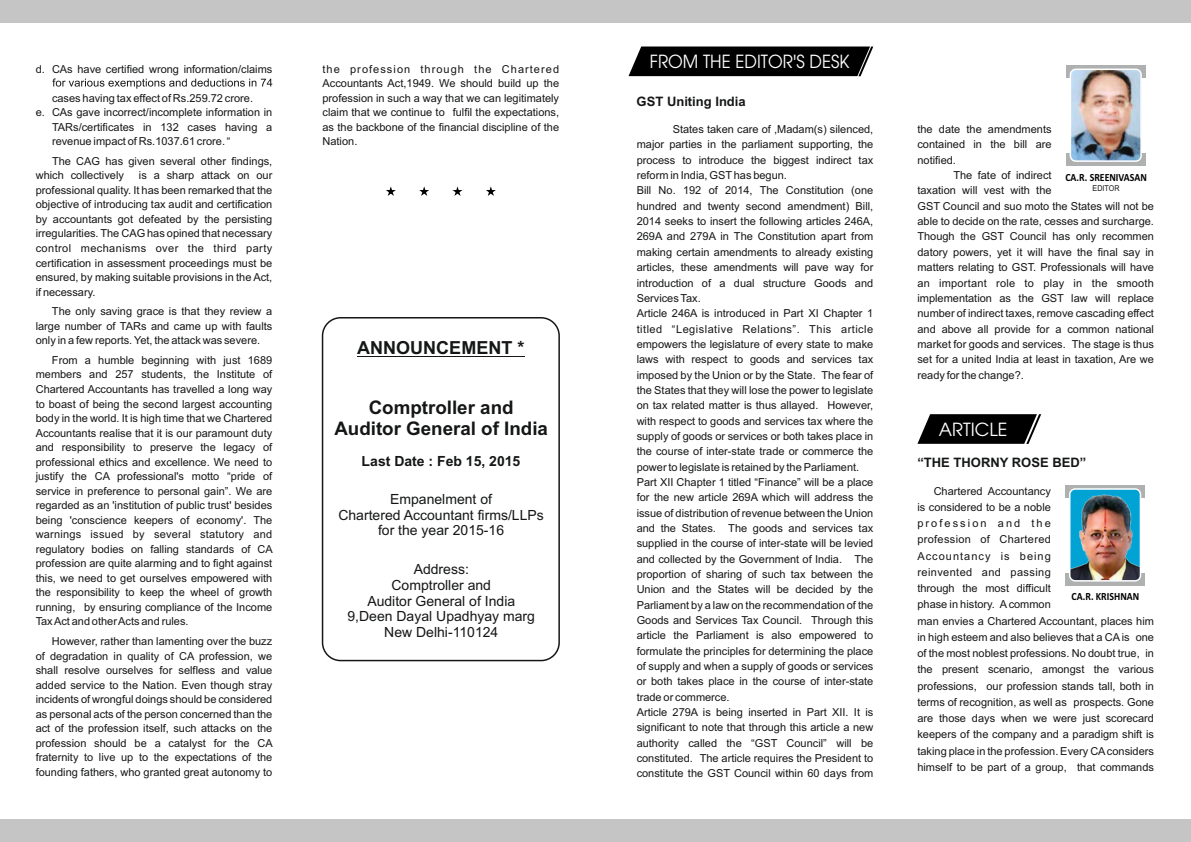
<style>
.page{position:relative;width:1191px;height:842px;background:#fff}
.page>*{position:absolute;margin:0;border:0;box-sizing:border-box;transform-origin:0 0}
.t1{font:700 18.7px/20.9px "Arial";color:#151616;text-align:center}
.t2{font:18px "Avant Garde";color:#fff;scale:.94 1}
.t3{font:700 18px "Arial";color:#151616}
.t4{font:18px "Avant Garde";color:#fff}
.t5{font:14px/15.6px "Arial";color:#151616;text-align:center}
.t6{font:700 14px "Arial";color:#151616}
.t7{font:700 13px "Arial";color:#151616}
.t8{font:11px/15.3px "Arial";color:#151616;text-align:justify}
.t9{font:700 11px "Calibri";color:#000;scale:.89 1}
.t10{font:8px "Arial";color:#151616;scale:.89 1}
</style>
<div class="page">
<div style="left:0;top:819px;width:1191px;height:23px;background:#c5c5c5"></div>
<div style="left:0;top:0;width:1191px;height:23px;background:#c5c5c5"></div>
<svg style="left:1066px;top:65px;width:79px;height:13px"></svg>
<div style="left:1065px;top:153px;width:80px;height:13px;background:#afb0b0"></div>
<img style="left:1070px;top:69px;width:71px;height:92px;border-radius:5px">
<div style="left:1069px;top:69px;width:72px;height:93px;border:2px solid #fff;border-radius:5px"></div>
<div style="left:628px;top:47px;width:245px;height:29px;background:#000"></div>
<svg style="left:917px;top:414px;width:124px;height:30px;background:#212121"></svg>
<div style="left:1065px;top:485px;width:80px;height:12px;background:#afb0b0"></div>
<div style="left:1065px;top:573px;width:80px;height:12px;background:#afb0b0"></div>
<div style="left:1069px;top:489px;width:71px;height:92px;background:#00a3d4;border-radius:5px"></div>
<img style="left:1072px;top:494px;width:66px;height:85px">
<div style="left:1069px;top:488px;width:72px;height:94px;border:2px solid #fff;border-radius:5px"></div>
<hr style="left:357px;top:356px;width:167px;height:1px;background:#151616">
<div style="left:322px;top:317px;width:238px;height:344px;border:2px solid #151616;border-radius:18px"></div>
<svg style="left:386px;top:186px;width:10px;height:10px"></svg>
<svg style="left:419px;top:186px;width:10px;height:10px"></svg>
<svg style="left:452px;top:186px;width:10px;height:10px"></svg>
<svg style="left:486px;top:186px;width:10px;height:10px"></svg>
<svg style="left:52px;top:78px;width:220px;height:11px"></svg>
<p class="t8" style="left:36px;top:62px;width:238px">d. CAs have certified wrong information/claims</p>
<p class="t8" style="left:52px;top:91px;width:202px">cases having tax effect of Rs.259.72 crore.</p>
<p class="t8" style="left:36px;top:106px;width:238px">e. CAs gave incorrect/incomplete information in</p>
<p class="t8" style="left:52px;top:120px;width:222px">TARs/certificates in 132 cases having a</p>
<p class="t8" style="left:52px;top:135px;width:180px">revenue impact of Rs.1037.61 crore. “</p>
<p class="t8" style="left:36px;top:155px;width:238px;line-height:14.5px;text-indent:16px">The CAG has given several other findings, which collectively</p>
<p class="t8" style="left:36px;top:169px;width:238px;line-height:14.5px;text-indent:103px">is a sharp attack on our professional quality. It has been remarked that the objective of introducing tax audit and certification by accountants got defeated by the persisting irregularities. The CAG has opined that necessary control mechanisms over the third party certification in assessment proceedings must be ensured, by making suitable provisions in the Act, if necessary.</p>
<p class="t8" style="left:36px;top:305px;width:238px;line-height:14.5px;text-indent:16px">The only saving grace is that they review a large number of TARs and came up with faults only in a few reports. Yet, the attack was severe.</p>
<p class="t8" style="left:36px;top:354px;width:239px;line-height:14.5px;text-indent:16px">From a humble beginning with just 1689 members and 257 students, the Institute of Chartered Accountants has travelled a long way to boast of being the second largest accounting body in the world. It is high time that we Chartered Accountants realise that it is our paramount duty and responsibility to preserve the legacy of professional ethics and excellence. We need to justify the CA professional's motto “pride of service in preference to personal gain”. We are regarded as an 'institution of public trust' besides being 'conscience keepers of economy'. The warnings issued by several statutory and regulatory bodies on falling standards of CA profession are quite alarming and to fight against this, we need to get ourselves empowered with the responsibility to keep the wheel of growth running, by ensuring compliance of the Income Tax Act and other Acts and rules.</p>
<p class="t8" style="left:36px;top:635px;width:239px;line-height:14.5px;text-indent:16px">However, rather than lamenting over the buzz of degradation in quality of CA profession, we shall resolve ourselves for selfless and value added service to the Nation. Even though stray incidents of wrongful doings should be considered as personal acts of the person concerned than the act of the profession itself, such attacks on the profession should be a catalyst for the CA fraternity to live up to the expectations of the founding fathers, who granted great autonomy to</p>
<p class="t8" style="left:322px;top:62px;width:238px;line-height:14.5px">the profession through the Chartered Accountants Act,1949. We should build up the profession in such a way that we can legitimately claim that we continue to fulfil the expectations, as the backbone of the financial discipline of the Nation.</p>
<h2 class="t3" style="left:357px;top:341px;width:168px">ANNOUNCEMENT *</h2>
<h1 class="t1" style="left:334px;top:399px;width:215px">Comptroller and<br>Auditor General of India</h1>
<p class="t6" style="left:362px;top:456px;width:160px">Last Date : Feb 15, 2015</p>
<p class="t5" style="left:338px;top:492px;width:207px">Empanelment of<br>Chartered Accountant firms/LLPs for the year 2015-16</p>
<p class="t5" style="left:347px;top:563px;width:189px">Address:<br>Comptroller and<br>Auditor General of India<br>9,Deen Dayal Upadhyay marg<br>New Delhi-110124</p>
<h2 class="t2" style="left:650px;top:54px;width:214px">FROM THE EDITOR'S DESK</h2>
<p class="t7" style="left:636px;top:97px;width:111px">GST Uniting India</p>
<p class="t8" style="left:636px;top:123px;width:238px;text-align:left;text-indent:36px">States taken care of ,Madam(s) silenced, major parties in the parliament supporting, the process to introduce the biggest indirect tax reform in India, GSThas begun.<br>Bill No. 192 of 2014, The Constitution (one hundred and twenty second amendment) Bill, 2014 seeks to insert the following articles 246A, 269A and 279A in The Constitution apart from making certain amendments to already existing articles, these amendments will pave way for introduction of a dual structure Goods and Services Tax.<br>Article 246A is introduced in Part XI Chapter 1 titled “Legislative Relations”. This article empowers the legislature of every state to make laws with respect to goods and services tax imposed by the Union or by the State. The fear of the States that they will lose the power to legislate on tax related matter is thus allayed. However, with respect to goods and services tax where the supply of goods or services or both takes place in the course of inter-state trade or commerce the power to legislate is retained by the Parliament.<br>Part XII Chapter 1 titled “Finance” will be a place for the new article 269A which will address the issue of distribution of revenue between the Union and the States. The goods and services tax supplied in the course of inter-state will be levied and collected by the Government of India. The proportion of sharing of such tax between the Union and the States will be decided by the Parliament by a law on the recommendation of the Goods and Services Tax Council. Through this article the Parliament is also empowered to formulate the principles for determining the place of supply and when a supply of goods or services or both takes place in the course of inter-state trade or commerce.<br>Article 279A is being inserted in Part XII. It is significant to note that through this article a new authority called the “GST Council” will be constituted. The article requires the President to constitute the GST Council within 60 days from</p>
<p class="t8" style="left:917px;top:123px;width:136px">the date the amendments contained in the bill are notified.</p>
<p class="t8" style="left:917px;top:169px;width:238px;text-align:left;text-indent:36px">The fate of indirect<br>taxation will vest with the<br>GST Council and suo moto the States will not be able to decide on the rate, cesses and surcharge.<br>Though the GST Council has only recommen datory powers, yet it will have the final say in matters relating to GST. Professionals will have an important role to play in the smooth implementation as the GST law will replace number of indirect taxes, remove cascading effect and above all provide for a common national market for goods and services. The stage is thus set for a united India at least in taxation, Are we ready for the change?.</p>
<p class="t9" style="left:1065px;top:172px;width:93px">CA.R. SREENIVASAN</p>
<p class="t10" style="left:1092px;top:185px;width:32px">EDITOR</p>
<h2 class="t4" style="left:938px;top:422px;width:70px">ARTICLE</h2>
<p class="t7" style="left:917px;top:457px;width:170px">“THE THORNY ROSE BED”</p>
<p class="t8" style="left:917px;top:484px;width:238px;line-height:16.2px;text-align:left;text-indent:16px">Chartered Accountancy<br>is considered to be a noble<br>profession and the<br>profession of Chartered<br>Accountancy is being<br>reinvented and passing<br>through the most difficult<br>phase in history. Acommon<br>man envies a Chartered Accountant, places him in high esteem and also believes that a CA is one of the most noblest professions. No doubt true, in the present scenario, amongst the various professions, our profession stands tall, both in terms of recognition, as well as prospects. Gone are those days when we were just scorecard keepers of the company and a paradigm shift is taking place in the profession. Every CAconsiders himself to be part of a group, that commands</p>
<p class="t9" style="left:1071px;top:592px;width:77px">CA.R. KRISHNAN</p>
</div>
